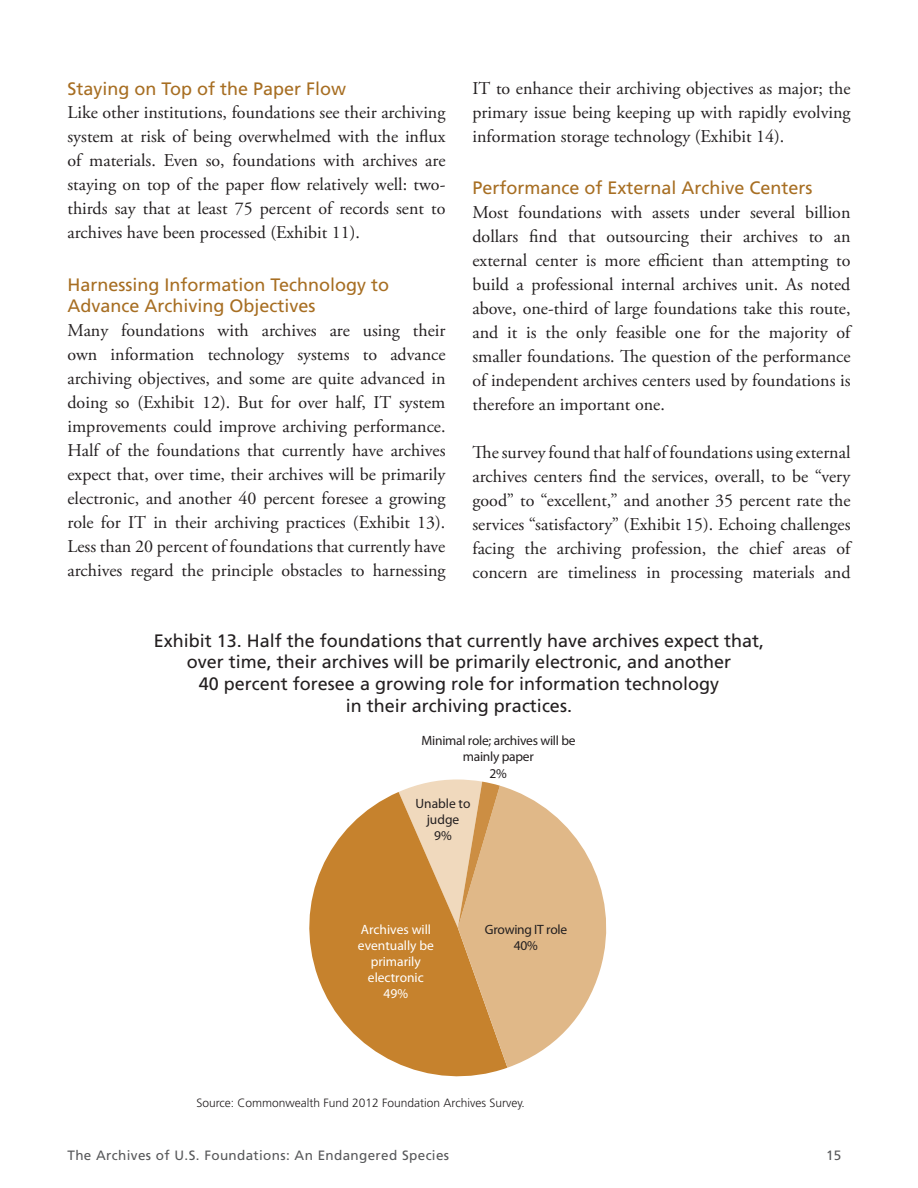
<style>
.page{position:relative;width:918px;height:1188px;background:#fff}
.page>*{position:absolute;margin:0;border:0;box-sizing:border-box;transform-origin:0 0}
.t1{font:18px/24px "Adobe Garamond Pro";color:#231f20;text-align:justify}
.t2{font:18px/21.6px "Frutiger LT Std";color:#231f20;text-align:center}
.t3{font:18px/21.6px "Frutiger LT Std";color:#a76e22}
.t4{font:13.5px/16.2px "Myriad Pro";letter-spacing:-.02em;color:#231f20;text-align:center}
.t5{font:13.5px "Frutiger LT Std";letter-spacing:.025em;color:#57585a}
.t6{font:13.5px/16.2px "Myriad Pro";color:#fff;text-align:center}
.t7{font:13.5px/16.2px "Myriad Pro";color:#231f20;text-align:center}
.t8{font:300 12px "Frutiger LT Std";color:#231f20}
</style>
<div class="page">
<svg style="left:309px;top:792px;width:198px;height:285px;fill:#c6822d"></svg>
<svg style="left:458px;top:786px;width:149px;height:282px;fill:#e0b888"></svg>
<svg style="left:399px;top:779px;width:101px;height:149px;background:#deb583"></svg>
<p class="t3" style="left:68px;top:78px;width:280px">Staying on Top of the Paper Flow</p>
<p class="t1" style="left:68px;top:101px;width:379px">Like other institutions, foundations see their archiving system at risk of being overwhelmed with the influx of materials. Even so, foundations with archives are staying on top of the paper flow relatively well: two&shy;thirds say that at least 75 percent of records sent to archives have been processed (Exhibit 11).</p>
<p class="t3" style="left:68px;top:274px;width:323px">Harnessing I nformation Technology to<br>Advance Archiving Objectives</p>
<p class="t1" style="left:68px;top:319px;width:380px">Many foundations with archives are using their own information technology systems to advance archiving objectives, and some are quite advanced in doing so (Exhibit 12). But for over half, IT system improvements could improve archiving performance.<br>Half of the foundations that currently have archives expect that, over time, their archives will be primarily electronic, and another 40 percent foresee a growing role for IT in their archiving practices (Exhibit 13).<br>Less than 20 percent of foundations that currently have archives regard the principle obstacles to harnessing</p>
<p class="t1" style="left:472px;top:77px;width:380px">IT to enhance their archiving objectives as major; the primary issue being keeping up with rapidly evolving information storage technology (Exhibit 14).</p>
<p class="t3" style="left:472px;top:177px;width:342px">Performance of External Archive Centers</p>
<p class="t1" style="left:472px;top:201px;width:380px">Most foundations with assets under several billion dollars find that outsourcing their archives to an external center is more efficient than attempting to build a professional internal archives unit. As noted above, one-third of large foundations take this route, and it is the only feasible one for the majority of smaller foundations. The question of the performance of independent archives centers used by foundations is therefore an important one.</p>
<p class="t1" style="left:472px;top:441px;width:380px">The survey found that half of foundations using external archives centers find the services, overall, to be “very good” to “excellent,” and another 35 percent rate the services “satisfactory” (Exhibit 15). Echoing challenges facing the archiving profession, the chief areas of concern are timeliness in processing materials and</p>
<p class="t2" style="left:154px;top:630px;width:612px">Exhibit 13. Half the foundations that currently have archives expect that, over time, their archives will be primarily electronic, and another<br>40 percent foresee a growing role for information technology<br>in their archiving practices.</p>
<p class="t4" style="left:421px;top:732px;width:156px">Minimal role; archives will be mainly paper<br>2%</p>
<p class="t7" style="left:416px;top:795px;width:56px">Unable to judge<br>9%</p>
<p class="t6" style="left:358px;top:921px;width:77px">Archives will eventually be primarily electronic<br>49%</p>
<p class="t4" style="left:485px;top:921px;width:84px">Growing IT role<br>40%</p>
<p class="t8" style="left:196px;top:1096px;width:330px">Source: Commonwealth Fund 2012 Foundation Archives Survey.</p>
<p class="t5" style="left:68px;top:1147px;width:383px">The Archives of U .S. Foundations: An Endangered Species</p>
<p class="t5" style="left:826px;top:1147px;width:17px">15</p>
</div>
